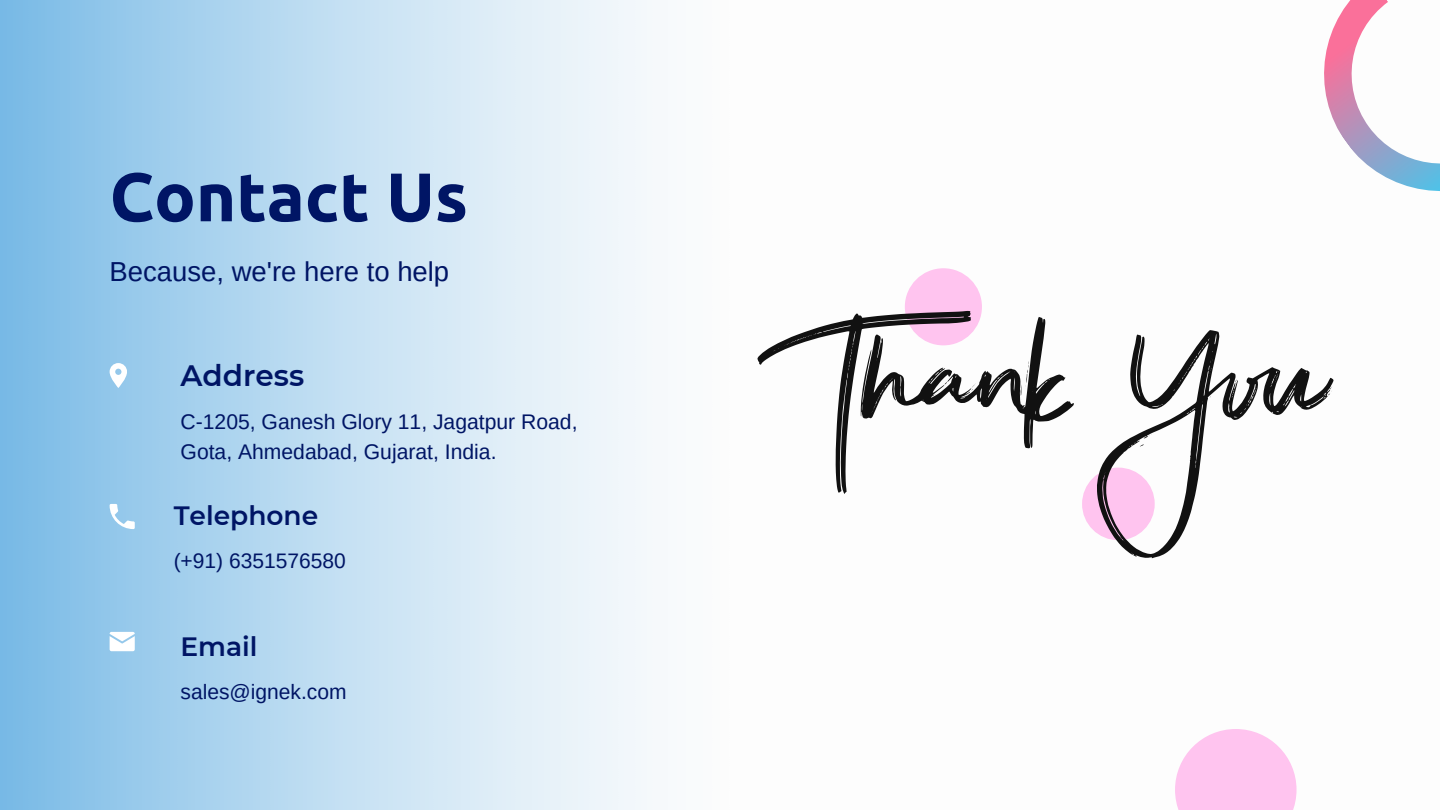
<style>
.page{position:relative;width:1440px;height:810px;background:#fff}
.page>*{position:absolute;margin:0;border:0;box-sizing:border-box;transform-origin:0 0}
.t1{font:700 68.7px "Ubuntu";color:#001565}
.t2{font:600 29.5px "Montserrat";color:#001565}
.t3{font:27.5px "Arimo";color:#001565}
.t4{font:600 26.5px "Montserrat";color:#001565}
.t5{font:21.1px/29.2px "Arimo";color:#001565}
.t6{font:21px "Arimo";color:#001565}
</style>
<div class="page">
<div style="left:0;top:0;width:731px;height:810px;background:linear-gradient(to right,#80bde7,#fffffe)"></div>
<svg style="left:110px;top:363px;width:17px;height:25px"></svg>
<svg style="left:110px;top:504px;width:25px;height:25px"></svg>
<svg style="left:110px;top:632px;width:25px;height:19px"></svg>
<svg style="left:1175px;top:729px;width:122px;height:81px;fill:#ffc4ef"></svg>
<div style="left:905px;top:268px;width:77px;height:77px;background:#ffc4ef;border-radius:50%"></div>
<svg style="left:758px;top:311px;width:576px;height:247px"></svg>
<svg style="left:1324px;top:0;width:116px;height:191px"></svg>
<p class="t1" style="left:110px;top:157px;width:360px">Contact Us</p>
<p class="t3" style="left:110px;top:256px;width:341px">Because, we're here to help</p>
<p class="t2" style="left:181px;top:357px;width:125px">Address</p>
<p class="t5" style="left:181px;top:408px;width:398px">C-1205, Ganesh Glory 11, Jagatpur Road,<br>Gota, Ahmedabad, Gujarat, India.</p>
<p class="t4" style="left:174px;top:499px;width:146px">Telephone</p>
<p class="t6" style="left:174px;top:549px;width:174px">(+91) 6351576580</p>
<p class="t4" style="left:181px;top:630px;width:78px">Email</p>
<p class="t6" style="left:181px;top:680px;width:168px">sales@ignek.com</p>
</div>
